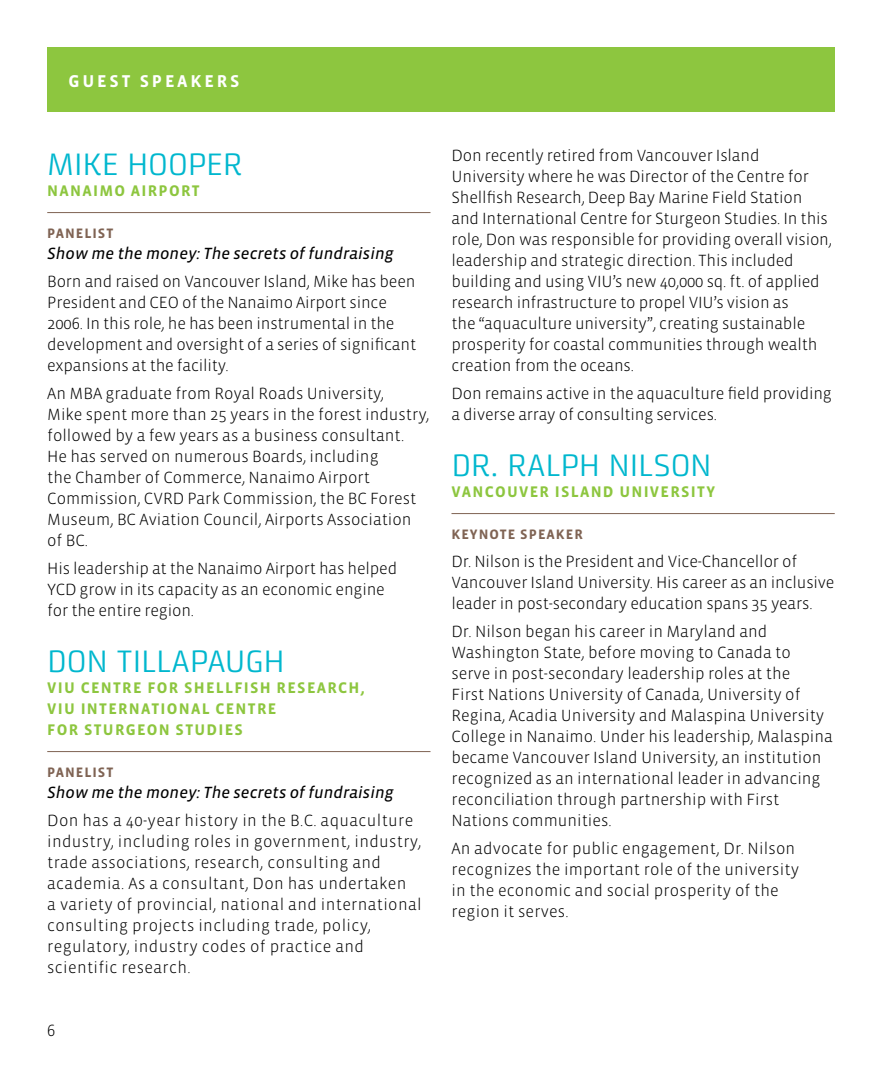
<style>
.page{position:relative;width:882px;height:1071px;background:#fff}
.page>*{position:absolute;margin:0;border:0;box-sizing:border-box;transform-origin:0 0}
.t1{font:31.5px "Klint Pro";color:#00b7ce}
.t2{font:700 17.5px "Vista Sans OT";letter-spacing:.16em;color:#fff}
.t3{font:300 16.62px/21px "Vista Sans OT";color:#000}
.t4{font:300 16.62px/21px "Vista Sans OT";letter-spacing:.02em;color:#000}
.t5{font:italic 16.62px "Vista Sans OT";color:#000}
.t6{font:700 15.75px/21px "Vista Sans OT";letter-spacing:.08em;color:#8dc63f}
.t7{font:700 14px "Vista Sans OT";letter-spacing:.07em;color:#7f6353}
</style>
<div class="page">
<div style="left:47px;top:47px;width:788px;height:65px;background:#8dc63f"></div>
<hr style="left:47px;top:212px;width:383px;height:1px;background:#7f6353">
<hr style="left:47px;top:751px;width:383px;height:1px;background:#7f6353">
<hr style="left:452px;top:513px;width:383px;height:1px;background:#7f6353">
<p class="t2" style="left:68px;top:72px;width:173px">GUEST SPEAKERS</p>
<h1 class="t1" style="left:47px;top:146px;width:197px">MIKE HOOPER</h1>
<p class="t6" style="left:47px;top:181px;width:154px">NANAIMO AIRPORT</p>
<p class="t7" style="left:47px;top:226px;width:68px">PANELIST</p>
<p class="t5" style="left:47px;top:245px;width:348px">Show me the money: The secrets of fundraising</p>
<p class="t3" style="left:47px;top:271px;width:370px">Born and raised on Vancouver Island, Mike has been President and CEO of the Nanaimo Airport since 2006. In this role, he has been instrumental in the development and oversight of a series of significant expansions at the facility.</p>
<p class="t3" style="left:47px;top:383px;width:383px">An MBA graduate from Royal Roads University,<br>Mike spent more than 25 years in the forest industry, followed by a few years as a business consultant.<br>He has served on numerous Boards, including<br>the Chamber of Commerce, Nanaimo Airport Commission, CVRD Park Commission, the BC Forest Museum, BC Aviation Council, Airports Association of BC.</p>
<p class="t3" style="left:47px;top:558px;width:352px">His leadership at the Nanaimo Airport has helped<br>YCD grow in its capacity as an economic engine for the entire region.</p>
<h1 class="t1" style="left:47px;top:643px;width:239px">DON TILLAPAUGH</h1>
<p class="t6" style="left:47px;top:678px;width:319px">VIU CENTRE FOR SHELLFISH RESEARCH,<br>VIU INTERNATIONAL CENTRE<br>FOR STURGEON STUDIES</p>
<p class="t7" style="left:47px;top:765px;width:68px">PANELIST</p>
<p class="t5" style="left:47px;top:784px;width:348px">Show me the money: The secrets of fundraising</p>
<p class="t4" style="left:47px;top:810px;width:376px">Don has a 40-year history in the B.C. aquaculture industry, including roles in government, industry, trade associations, research, consulting and academia. As a consultant, Don has undertaken<br>a variety of provincial, national and international consulting projects including trade, policy, regulatory, industry codes of practice and scientific research.</p>
<p class="t3" style="left:47px;top:1020px;width:10px">6</p>
<p class="t3" style="left:452px;top:145px;width:382px">Don recently retired from Vancouver Island University where he was Director of the Centre for Shellfish Research, Deep Bay Marine Field Station and International Centre for Sturgeon Studies. In this role, Don was responsible for providing overall vision, leadership and strategic direction. This included building and using VIU’s new 40,000 sq. ft. of applied research infrastructure to propel VIU’s vision as<br>the “aquaculture university”, creating sustainable prosperity for coastal communities through wealth creation from the oceans.</p>
<p class="t3" style="left:452px;top:383px;width:382px">Don remains active in the aquaculture field providing a diverse array of consulting services.</p>
<h1 class="t1" style="left:452px;top:447px;width:262px">DR. RALPH NILSON</h1>
<p class="t6" style="left:452px;top:482px;width:265px">VANCOUVER ISLAND UNIVERSITY</p>
<p class="t7" style="left:452px;top:527px;width:133px">KEYNOTE SPEAKER</p>
<p class="t3" style="left:452px;top:551px;width:385px">Dr. Nilson is the President and Vice-Chancellor of<br>Vancouver Island University. His career as an inclusive leader in post-secondary education spans 35 years.</p>
<p class="t3" style="left:452px;top:621px;width:383px">Dr. Nilson began his career in Maryland and Washington State, before moving to Canada to serve in post-secondary leadership roles at the<br>First Nations University of Canada, University of Regina, Acadia University and Malaspina University College in Nanaimo. Under his leadership, Malaspina became Vancouver Island University, an institution recognized as an international leader in advancing reconciliation through partnership with First Nations communities.</p>
<p class="t3" style="left:452px;top:838px;width:349px">An advocate for public engagement, Dr. Nilson recognizes the important role of the university in the economic and social prosperity of the region it serves.</p>
</div>
